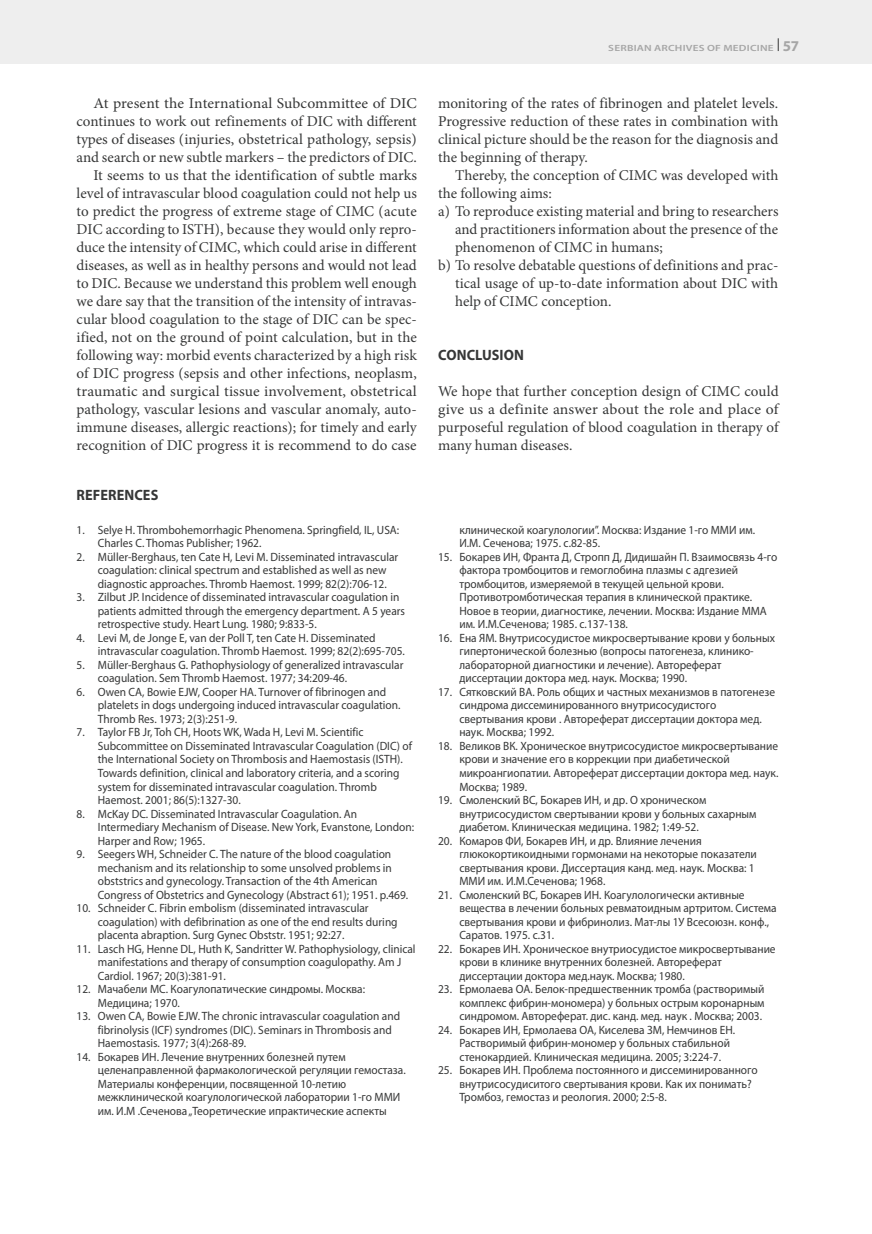
<style>
.page{position:relative;width:872px;height:1234px;background:#fff}
.page>*{position:absolute;margin:0;border:0;box-sizing:border-box;transform-origin:0 0}
.t1{font:15px/18px "Minion Pro";color:#363737;text-align:right;scale:1.04 1}
.t2{font:15px/18px "Minion Pro";color:#363737;text-align:justify}
.t3{font:700 15px "Myriad Pro";letter-spacing:.005em;color:#363737;scale:.95 1}
.t4{font:12px/13.5px "Myriad Pro";color:#363737;scale:.95 1}
.t5{font:600 9px "Myriad Pro";letter-spacing:.025em;color:#a6a6a6;scale:1.25 1}
.s1{font-weight:700;font-size:15px}
</style>
<div class="page">
<div style="left:0;top:0;width:872px;height:64px;background:#eee"></div>
<svg style="left:778px;top:38px;width:1px;height:13px"></svg>
<p class="t5" style="left:608px;top:42px;width:154px">SERBIAN ARCHIVES OF MEDICINE <span class="s1">57</span></p>
<p class="t1" style="left:77px;top:94px;width:329px">At present the International Subcommittee of DIC continues to work out refinements of DIC with different types of diseases (injuries, obstetrical pathology, sepsis) and search or new subtle markers – the predictors of DIC.<br>It seems to us that the identification of subtle marks level of intravascular blood coagulation could not help us to predict the progress of extreme stage of CIMC (acute DIC according to ISTH), because they would only repro&shy;duce the intensity of CIMC, which could arise in different diseases, as well as in healthy persons and would not lead to DIC. Because we understand this problem well enough we dare say that the transition of the intensity of intravas&shy;cular blood coagulation to the stage of DIC can be spec&shy;ified, not on the ground of point calculation, but in the following way: morbid events characterized by a high risk of DIC progress (sepsis and other infections, neoplasm, traumatic and surgical tissue involvement, obstetrical pathology, vascular lesions and vascular anomaly, auto&shy;immune diseases, allergic reactions); for timely and early recognition of DIC progress it is recommend to do case</p>
<p class="t2" style="left:438px;top:94px;width:342px">monitoring of the rates of fibrinogen and platelet levels.<br>Progressive reduction of these rates in combination with clinical picture should be the reason for the diagnosis and the beginning of therapy.</p>
<p class="t2" style="left:455px;top:166px;width:325px">Thereby, the conception of CIMC was developed with</p>
<p class="t2" style="left:438px;top:184px;width:115px">the following aims:</p>
<p class="t2" style="left:438px;top:202px;width:342px">a) To reproduce existing material and bring to researchers</p>
<p class="t2" style="left:455px;top:220px;width:324px">and practitioners information about the presence of the</p>
<p class="t2" style="left:455px;top:238px;width:209px">phenomenon of CIMC in humans;</p>
<p class="t2" style="left:438px;top:256px;width:342px">b) To resolve debatable questions of definitions and prac-</p>
<p class="t2" style="left:455px;top:274px;width:324px">tical usage of up-to-date information about DIC with</p>
<p class="t2" style="left:455px;top:292px;width:158px">help of CIMC conception.</p>
<p class="t3" style="left:438px;top:345px;width:92px">CONCLUSION</p>
<p class="t2" style="left:438px;top:382px;width:342px">We hope that further conception design of CIMС could give us a definite answer about the role and place of purposeful regulation of blood coagulation in therapy of many human diseases.</p>
<p class="t3" style="left:77px;top:485px;width:88px">REFERENCES</p>
<p class="t4" style="left:98px;top:522px;width:319px;text-indent:-21px">1. Selye H. Thrombohemorrhagic Phenomena. Springfield, IL, USA:<br>Charles C. Thomas Publisher; 1962.</p>
<p class="t4" style="left:98px;top:549px;width:318px;text-indent:-21px">2. Müller-Berghaus, ten Cate H, Levi M. Disseminated intravascular coagulation: clinical spectrum and established as well as new diagnostic approaches. Thromb Haemost. 1999; 82(2):706-12.</p>
<p class="t4" style="left:98px;top:590px;width:325px;text-indent:-21px">3. Zilbut JP. Incidence of disseminated intravascular coagulation in patients admitted through the emergency department. A 5 years retrospective study. Heart Lung. 1980; 9:833-5.</p>
<p class="t4" style="left:98px;top:630px;width:325px;text-indent:-21px">4. Levi M, de Jonge E, van der Poll T, ten Cate H. Disseminated intravascular coagulation. Thromb Haemost. 1999; 82(2):695-705.</p>
<p class="t4" style="left:98px;top:657px;width:323px;text-indent:-21px">5. Müller-Berghaus G. Pathophysiology of generalized intravascular coagulation. Sem Thromb Haemost. 1977; 34:209-46.</p>
<p class="t4" style="left:98px;top:684px;width:320px;text-indent:-21px">6. Owen CA, Bowie EJW, Cooper HA. Turnover of fibrinogen and platelets in dogs undergoing induced intravascular coagulation.<br>Thromb Res. 1973; 2(3):251-9.</p>
<p class="t4" style="left:98px;top:725px;width:332px;text-indent:-21px">7. Taylor FB Jr, Toh CH, Hoots WK, Wada H, Levi M. Scientific Subcommittee on Disseminated Intravascular Coagulation (DIC) of the International Society on Thrombosis and Haemostasis (ISTH).<br>Towards definition, clinical and laboratory criteria, and a scoring system for disseminated intravascular coagulation. Thromb Haemost. 2001; 86(5):1327-30.</p>
<p class="t4" style="left:98px;top:806px;width:334px;text-indent:-21px">8. McKay DC. Disseminated Intravascular Coagulation. An<br>Intermediary Mechanism of Disease. New York, Evanstone, London:<br>Harper and Row; 1965.</p>
<p class="t4" style="left:98px;top:846px;width:328px;text-indent:-21px">9. Seegers WH, Schneider C. The nature of the blood coagulation mechanism and its relationship to some unsolved problems in obststrics and gynecology. Transaction of the 4th American Congress of Obstetrics and Gynecology (Abstract 61); 1951. p.469.</p>
<p class="t4" style="left:98px;top:900px;width:317px;text-indent:-21px">10. Schneider C. Fibrin embolism (disseminated intravascular coagulation) with defibrination as one of the end results during placenta abraption. Surg Gynec Obststr. 1951; 92:27.</p>
<p class="t4" style="left:98px;top:941px;width:336px;text-indent:-21px">11. Lasch HG, Henne DL, Huth K, Sandritter W. Pathophysiology, clinical manifestations and therapy of consumption coagulopathy. Am J<br>Cardiol. 1967; 20(3):381-91.</p>
<p class="t4" style="left:98px;top:981px;width:283px;text-indent:-21px">12. Мачабели МС. Коагулопатические синдромы. Москва:<br>Медицина; 1970.</p>
<p class="t4" style="left:98px;top:1008px;width:320px;text-indent:-21px">13. Owen CA, Bowie EJW. The chronic intravascular coagulation and fibrinolysis (ICF) syndromes (DIC). Seminars in Thrombosis and<br>Haemostasis. 1977; 3(4):268-89.</p>
<p class="t4" style="left:98px;top:1049px;width:325px;text-indent:-21px">14. Бокарев ИН. Лечение внутренних болезней путем целенаправленной фармакологической регуляции гемостаза.<br>Материалы конференции, посвященной 10-летию межклинической коагулологической лаборатории 1-го ММИ им. И.М .Сеченова „Теоретические ипрактические аспекты</p>
<p class="t4" style="left:459px;top:522px;width:313px">клинической коагулологии”. Москва: Издание 1-го ММИ им.<br>И.М. Сеченова; 1975. с.82-85.</p>
<p class="t4" style="left:459px;top:549px;width:336px;text-indent:-21px">15. Бокарев ИН, Франта Д, Стропп Д, Дидишайн П. Взаимосвязь 4-го фактора тромбоцитов и гемоглобина плазмы с адгезией тромбоцитов, измеряемой в текущей цельной крови.<br>Противотромботическая терапия в клинической практике.<br>Новое в теории, диагностике, лечении. Москва: Издание ММА им. И.М.Сеченова; 1985. с.137-138.</p>
<p class="t4" style="left:459px;top:630px;width:334px;text-indent:-21px">16. Ена ЯМ. Внутрисосудистое микросвертывание крови у больных гипертонической болезнью (вопросы патогенеза, клинико&shy;лабораторной диагностики и лечение). Автореферат диссертации доктора мед. наук. Москва; 1990.</p>
<p class="t4" style="left:459px;top:684px;width:334px;text-indent:-21px">17. Сятковский ВА. Роль общих и частных механизмов в патогенезе синдрома диссеминированного внутрисосудистого свертывания крови . Автореферат диссертации доктора мед. наук. Москва; 1992.</p>
<p class="t4" style="left:459px;top:738px;width:337px;text-indent:-21px">18. Великов ВК. Хроническое внутрисосудистое микросвертывание крови и значение его в коррекции при диабетической микроангиопатии. Автореферат диссертации доктора мед. наук.<br>Москва; 1989.</p>
<p class="t4" style="left:459px;top:792px;width:314px;text-indent:-21px">19. Смоленский ВС, Бокарев ИН, и др. О хроническом внутрисосудистом свертывании крови у больных сахарным диабетом. Клиническая медицина. 1982; 1:49-52.</p>
<p class="t4" style="left:459px;top:833px;width:315px;text-indent:-21px">20. Комаров ФИ, Бокарев ИН, и др. Влияние лечения глюкокортикоидными гормонами на некоторые показатели свертывания крови. Диссертация канд. мед. наук. Москва: 1<br>ММИ им. И.М.Сеченова; 1968.</p>
<p class="t4" style="left:459px;top:887px;width:335px;text-indent:-21px">21. Смоленский ВС, Бокарев ИН. Коагулологически активные вещества в лечении больных ревматоидным артритом. Система свертывания крови и фибринолиз. Мат-лы 1У Всесоюзн. конф., Саратов. 1975. с.31.</p>
<p class="t4" style="left:459px;top:941px;width:334px;text-indent:-21px">22. Бокарев ИН. Хроническое внутриосудистое микросвертывание крови в клинике внутренних болезней. Автореферат диссертации доктора мед.наук. Москва; 1980.</p>
<p class="t4" style="left:459px;top:981px;width:323px;text-align:justify;text-indent:-21px">23. Ермолаева ОА. Белок-предшественник тромба (растворимый комплекс фибрин-мономера) у больных острым коронарным синдромом. Автореферат. дис. канд. мед. наук . Москва; 2003.</p>
<p class="t4" style="left:459px;top:1022px;width:292px;text-indent:-21px">24. Бокарев ИН, Ермолаева ОА, Киселева ЗМ, Немчинов ЕН.<br>Растворимый фибрин-мономер у больных стабильной стенокардией. Клиническая медицина. 2005; 3:224-7.</p>
<p class="t4" style="left:459px;top:1062px;width:315px;text-indent:-21px">25. Бокарев ИН. Проблема постоянного и диссеминированного внутрисосудиситого свертывания крови. Как их понимать?<br>Тромбоз, гемостаз и реология. 2000; 2:5-8.</p>
</div>
